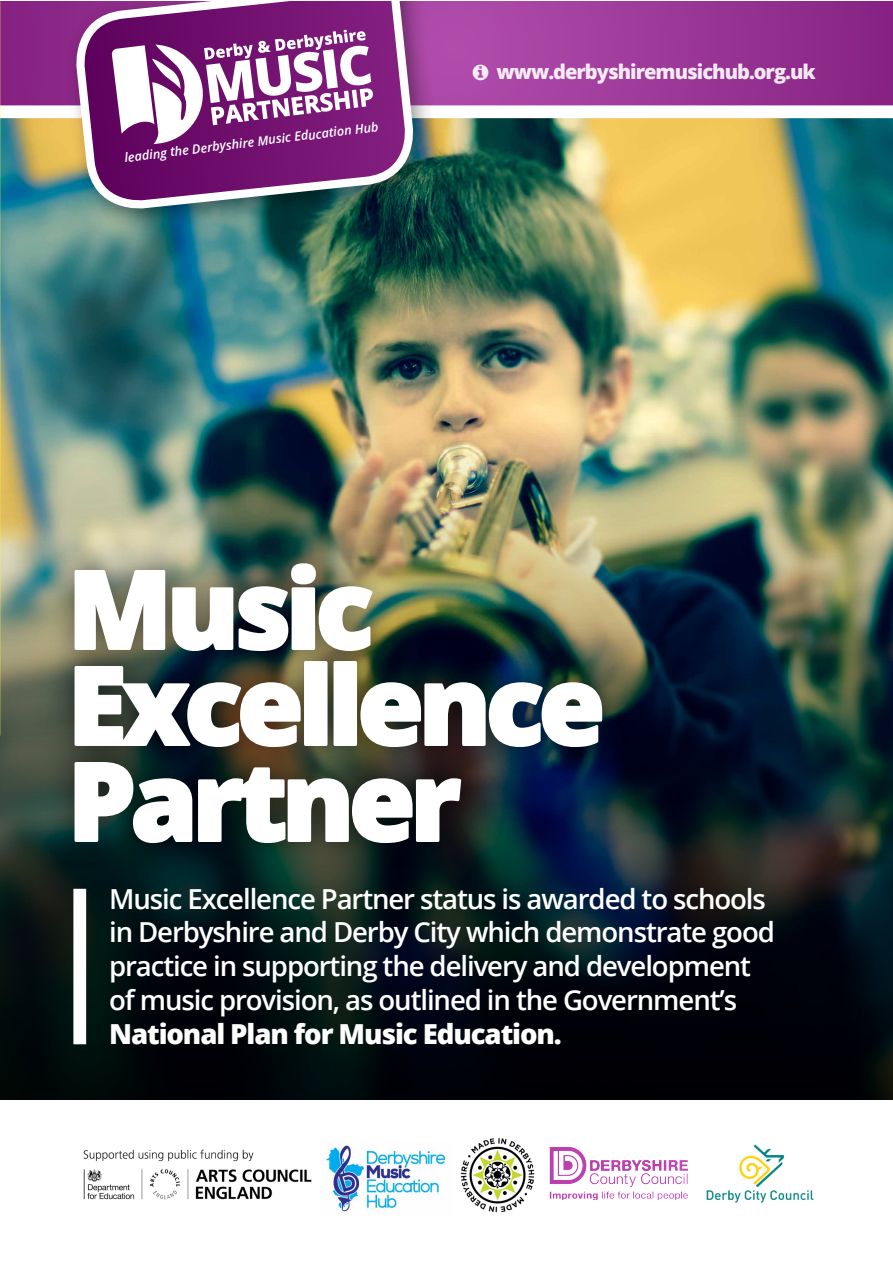
<style>
.page{position:relative;width:893px;height:1263px;background:#fff}
.page>*{position:absolute;margin:0;border:0;box-sizing:border-box;transform-origin:0 0}
.t1{font:800 108px/96px "Open Sans";letter-spacing:-.05em;color:#fff}
.t2{font:600 27.6px/33.9px "Open Sans";letter-spacing:-.04em;color:#fff}
.t3{font:800 27.6px "Open Sans";letter-spacing:-.04em;color:#fff}
.t4{font:800 20.1px "Open Sans";letter-spacing:-.05em;color:#fff}
.t5{font:italic 600 12.75px "Open Sans";color:#fff}
</style>
<div class="page">
<img style="left:0;top:118px;width:892px;height:299px">
<img style="left:0;top:417px;width:892px;height:682px">
<img style="left:83px;top:1149px;width:229px;height:51px">
<img style="left:549px;top:1146px;width:139px;height:53px">
<img style="left:706px;top:1145px;width:107px;height:57px">
<img style="left:326px;top:1142px;width:120px;height:71px">
<img style="left:461px;top:1138px;width:74px;height:75px">
<svg style="left:0;top:1px;width:892px;height:104px;background:#993594"></svg>
<div style="left:64px;top:1px;width:374px;height:232px;background:#000;opacity:.4"></div>
<img style="left:72px;top:1px;width:345px;height:283px">
<svg style="left:112px;top:30px;width:261px;height:114px"></svg>
<div style="left:46px;top:536px;width:584px;height:334px;background:#000;opacity:.6"></div>
<img style="left:73px;top:561px;width:302px;height:92px">
<svg style="left:73px;top:664px;width:229px;height:84px;background:#52544d"></svg>
<div style="left:304px;top:661px;width:24px;height:85px;border:3px solid #fff"></div>
<div style="left:334px;top:661px;width:23px;height:85px;border:3px solid #fff"></div>
<img style="left:359px;top:681px;width:245px;height:67px">
<svg style="left:73px;top:760px;width:390px;height:84px;background:#3e4642"></svg>
<div style="left:73px;top:889px;width:13px;height:155px;background:#fff"></div>
<svg style="left:473px;top:64px;width:15px;height:16px"></svg>
<p class="t5" style="left:123px;top:148px;width:257px;rotate:-7deg">leading the Derbyshire Music Education Hub</p>
<p class="t4" style="left:497px;top:57px;width:321px">www.derbyshiremusichub.org.uk</p>
<h1 class="t1" style="left:68px;top:559px;width:539px">Music<br>Excellence<br>Partner</h1>
<p class="t2" style="left:109px;top:881px;width:667px">Music Excellence Partner status is awarded to schools in Derbyshire and Derby City which demonstrate good practice in supporting the delivery and development of music provision, as outlined in the Government’s</p>
<p class="t3" style="left:109px;top:1015px;width:454px">National Plan for Music Education.</p>
</div>
